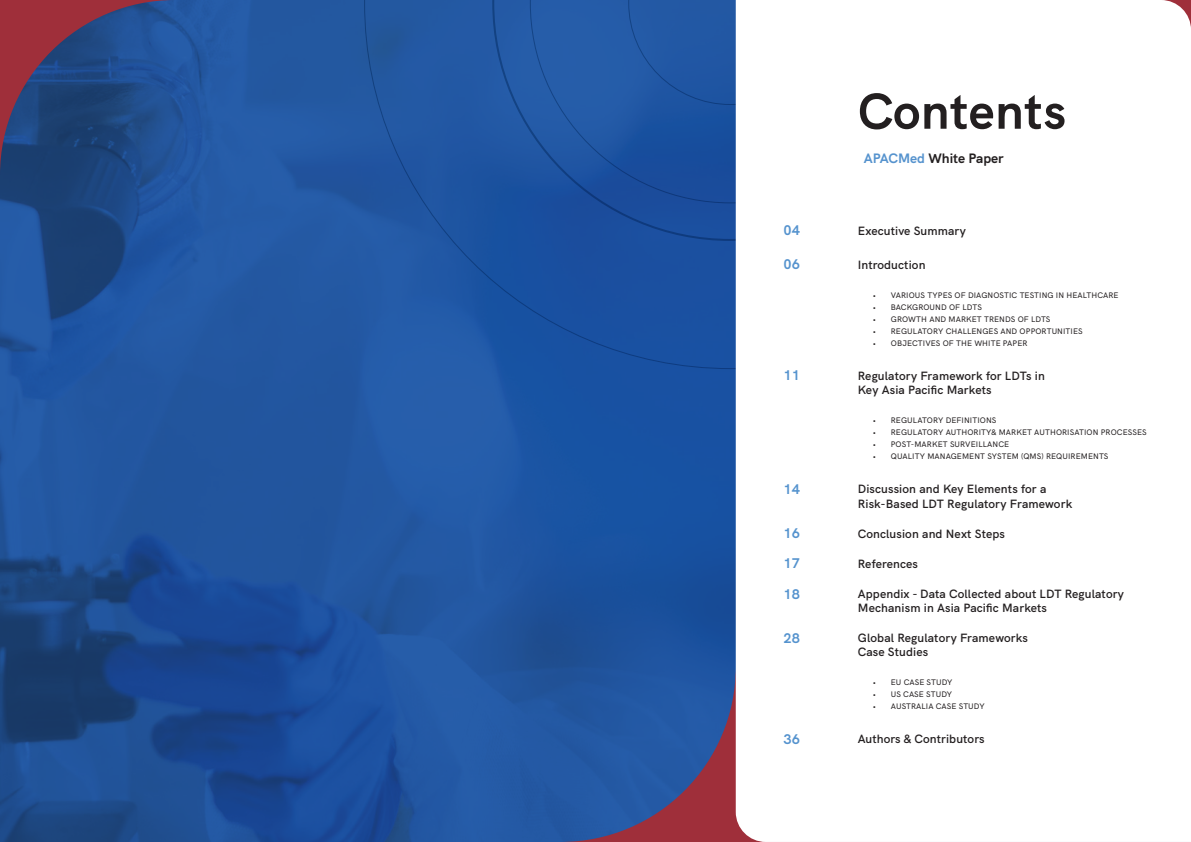
<style>
.page{position:relative;width:1191px;height:842px;background:#fff}
.page>*{position:absolute;margin:0;border:0;box-sizing:border-box;transform-origin:0 0}
.t1{font:700 50px "HK Grotesk";letter-spacing:.01em;color:#231f20}
.t2{font:700 14px/30px "HK Grotesk";letter-spacing:.01em;color:#5593ce}
.t3{font:700 13.6px "HK Grotesk";color:#231f20}
.t4{font:600 12px/14.4px "HK Grotesk";letter-spacing:.01em;color:#231f20}
.t5{font:500 8px "HK Grotesk";letter-spacing:.01em;color:#231f20}
.s1{color:#5693ce}
</style>
<div class="page">
<img style="left:0;top:0;width:735px;height:842px">
<svg style="left:0;top:0;width:175px;height:175px;background:#3c4272"></svg>
<svg style="left:560px;top:667px;width:175px;height:175px;background:#3b508f"></svg>
<h2 class="t2" style="left:783px;top:214px;width:18px">04</h2>
<h2 class="t2" style="left:783px;top:248px;width:18px">06</h2>
<h2 class="t2" style="left:783px;top:359px;width:18px">11</h2>
<h2 class="t2" style="left:783px;top:473px;width:18px">14</h2>
<h2 class="t2" style="left:783px;top:517px;width:18px">16<br>17</h2>
<h2 class="t2" style="left:783px;top:578px;width:18px">18</h2>
<h2 class="t2" style="left:783px;top:622px;width:18px">28</h2>
<h2 class="t2" style="left:783px;top:723px;width:18px">36</h2>
<h1 class="t1" style="left:858px;top:72px;width:210px">Contents</h1>
<h3 class="t3" style="left:863px;top:148px;width:141px"><span class="s1">APACMed</span> White Paper</h3>
<h3 class="t4" style="left:858px;top:222px;width:109px">Executive Summary</h3>
<h3 class="t4" style="left:858px;top:256px;width:69px">Introduction</h3>
<p class="t5" style="left:873px;top:289px;width:247px">• VARIOUS TYPES OF DIAGNOSTIC TESTING IN HEALTHCARE</p>
<p class="t5" style="left:873px;top:301px;width:110px">• BACKGROUND OF LDTS</p>
<p class="t5" style="left:873px;top:313px;width:179px">• GROWTH AND MARKET TRENDS OF LDTS</p>
<p class="t5" style="left:873px;top:325px;width:211px">• REGULATORY CHALLENGES AND OPPORTUNITIES</p>
<p class="t5" style="left:873px;top:337px;width:156px">• OBJECTIVES OF THE WHITE PAPER</p>
<h3 class="t4" style="left:858px;top:367px;width:188px">Regulatory Framework for LDTs in<br>Key Asia Pacific Markets</h3>
<p class="t5" style="left:873px;top:414px;width:125px">• REGULATORY DEFINITIONS</p>
<p class="t5" style="left:873px;top:426px;width:275px">• REGULATORY AUTHORITY&amp; MARKET AUTHORISATION PROCESSES</p>
<p class="t5" style="left:873px;top:438px;width:138px">• POST-MARKET SURVEILLANCE</p>
<p class="t5" style="left:873px;top:450px;width:237px">• QUALITY MANAGEMENT SYSTEM (QMS) REQUIREMENTS</p>
<h3 class="t4" style="left:858px;top:481px;width:216px">Discussion and Key Elements for a<br>Risk-Based LDT Regulatory Framework</h3>
<h3 class="t4" style="left:858px;top:525px;width:149px">Conclusion and Next Steps</h3>
<h3 class="t4" style="left:858px;top:555px;width:62px">References</h3>
<h3 class="t4" style="left:858px;top:585px;width:268px">Appendix - Data Collected about LDT Regulatory<br>Mechanism in Asia Pacific Markets</h3>
<h3 class="t4" style="left:858px;top:629px;width:172px">Global Regulatory Frameworks<br>Case Studies</h3>
<p class="t5" style="left:873px;top:676px;width:81px">• EU CASE STUDY</p>
<p class="t5" style="left:873px;top:688px;width:81px">• US CASE STUDY</p>
<p class="t5" style="left:873px;top:700px;width:113px">• AUSTRALIA CASE STUDY</p>
<h3 class="t4" style="left:858px;top:731px;width:128px">Authors &amp; Contributors</h3>
</div>
